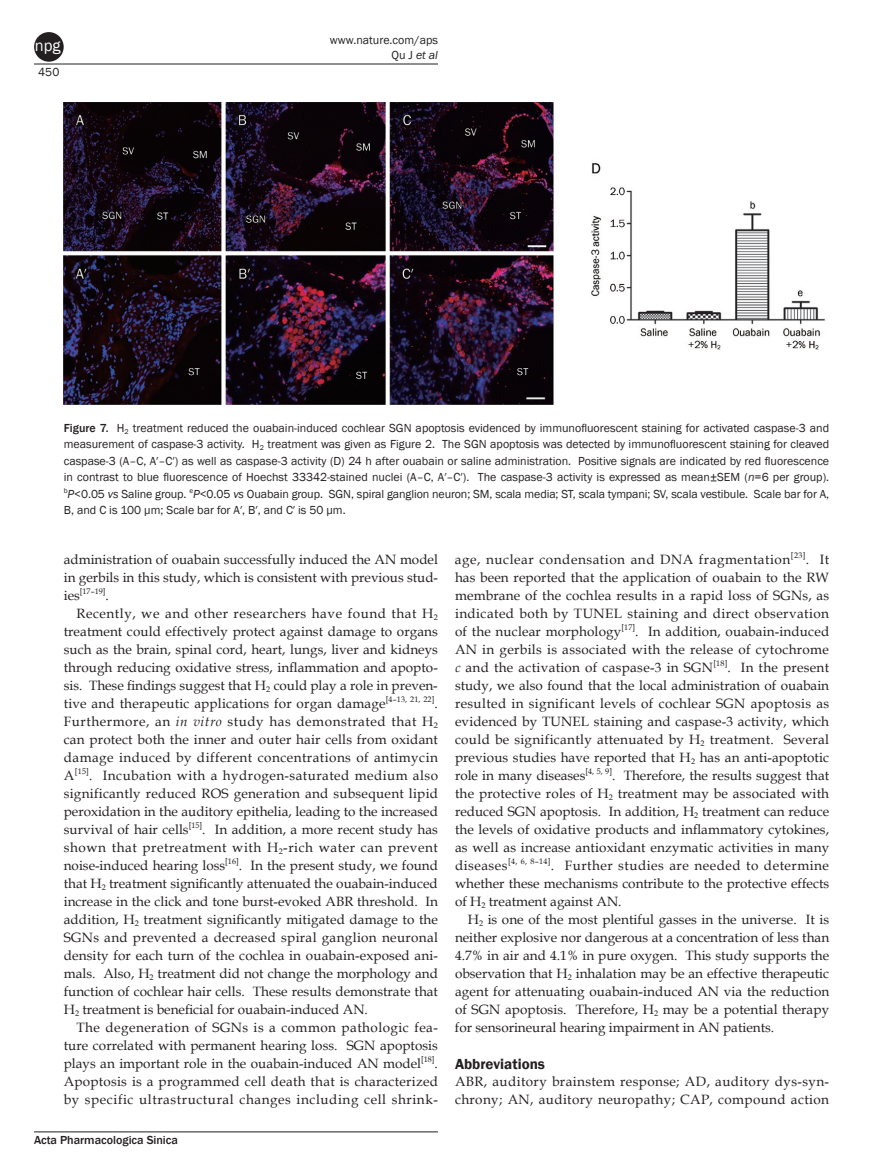
<style>
.page{position:relative;width:893px;height:1170px;background:#fff}
.page>*{position:absolute;margin:0;border:0;box-sizing:border-box;transform-origin:0 0}
.t1{font:16.5px "Franklin Gothic";color:#fff}
.t2{font:600 15px "Franklin Gothic";color:#231f20}
.t3{font:13.5px/18px "Book Antiqua";color:#231f20;text-align:justify}
.t4{font:13.5px/18px "Book Antiqua 2";letter-spacing:.01em;color:#231f20}
.t5{font:13.5px/18px "Book Antiqua";letter-spacing:.025em;color:#231f20}
.t6{font:13.5px "Book Antiqua";letter-spacing:.035em;color:#231f20}
.t7{font:13.5px "Book Antiqua 2";letter-spacing:.03em;color:#231f20}
.t8{font:12px/16.5px "Franklin Gothic Book 2";color:#231f20;text-align:justify}
.t9{font:12px/15px "Franklin Gothic";letter-spacing:-.005em;color:#231f20;text-align:right}
.t10{font:12px "Franklin Gothic Medium 2";color:#231f20}
.t11{font:8.1px "Book Antiqua";color:#231f20}
.s1{font-style:italic}
.s2{font-family:"Franklin Gothic Medium 2"}
.s3{font-family:"Franklin Gothic"}
.s4{font-family:"Franklin Gothic";font-style:italic}
.s5{font-family:"Book Antiqua"}
.s6{font-size:13.5px}
.s7{font-family:"Book Antiqua 2"}
.s8{font-family:"Book Antiqua";font-style:italic}
</style>
<div class="page">
<hr style="left:34px;top:64px;width:404px;height:1px;background:#231f20">
<hr style="left:34px;top:1131px;width:404px;height:1px;background:#231f20">
<div style="left:34px;top:32px;width:30px;height:30px;background:#231f20;border-radius:50%"></div>
<img style="left:64px;top:102px;width:761px;height:302px">
<p class="t1" style="left:35px;top:35px;width:27px">npg</p>
<p class="t9" style="left:38px;top:65px;width:23px">450</p>
<p class="t9" style="left:330px;top:32px;width:110px">www.nature.com/aps<br>Qu J <span class="s1">et al</span></p>
<p class="t8" style="left:64px;top:419px;width:767px"><span class="s2">Figure 7.</span> <span class="s3">H</span><sub>2</sub> treatment reduced the ouabain-induced cochlear SGN apoptosis evidenced by immunofluorescent staining for activated caspase-3 and <span class="s3">measurement of caspase-3 activity. H</span><sub>2</sub> treatment was given as Figure 2. The SGN apoptosis was detected by immunofluorescent staining for cleaved caspase-3 (A–C, A′–C′) as well as caspase-3 activity (D) 24 h after ouabain or saline administration. Positive signals are indicated by red fluorescence in contrast to blue fluorescence of Hoechst 33342-stained nuclei (A–C, A′–C′). The caspase-3 activity is expressed as mean±SEM (<span class="s4">n</span><span class="s3">=6 per group).</span></p>
<p class="t9" style="left:64px;top:486px;width:767px"><sup>b</sup><span class="s1">P</span>&lt;0.05 <span class="s1">vs</span> Saline group. <sup>e</sup><span class="s1">P</span>&lt;0.05 <span class="s1">vs</span> Ouabain group. SGN, spiral ganglion neuron; SM, scala media; ST, scala tympani; SV, scala vestibule. Scale bar for A,</p>
<p class="t8" style="left:64px;top:502px;width:283px">B, and C is 100 μm; Scale bar for A′, B′, and C′ is 50 μm.</p>
<p class="t3" style="left:64px;top:550px;width:376px">administration of ouabain successfully induced the AN model</p>
<p class="t4" style="left:64px;top:568px;width:376px">in gerbils in this study, which is consistent with previous stud<span class="s5">-</span></p>
<p class="t11" style="left:64px;top:585px;width:47px"><span class="s6">ies</span>[17–19]<span class="s6">.</span></p>
<p class="t4" style="left:64px;top:604px;width:376px;text-align:justify;text-indent:13px">Recently, we and other researchers have found that H<sub>2 </sub>treatment could effectively protect against damage to organs such as the brain, spinal cord, heart, lungs, liver and kidneys through reducing oxidative stress, inflammation and apopto&shy;sis. These findings suggest that H<sub>2</sub> could play a role in preven&shy;tive and therapeutic applications for organ damage<sup>[4–13,</sup> <sup>21,</sup> <sup>22]</sup><span class="s5">.</span></p>
<p class="t3" style="left:64px;top:712px;width:376px">Furthermore, an <span class="s1">in vitro</span> study has demonstrated that H<sub>2 </sub>can protect both the inner and outer hair cells from oxidant damage induced by different concentrations of antimycin A<sup>[15]</sup>. Incubation with a hydrogen-saturated medium also significantly reduced ROS generation and subsequent lipid peroxidation in the auditory epithelia, leading to the increased <span class="s7">survival of hair cells</span><sup>[15]</sup>. In addition, a more recent study has shown that pretreatment with H<sub>2</sub><span class="s7">-rich water can prevent </span>noise-induced hearing loss<sup>[16]</sup>. In the present study, we found</p>
<p class="t4" style="left:64px;top:874px;width:376px;text-align:justify"><span class="s5">that H</span><sub>2</sub> treatment significantly attenuated the ouabain-induced increase in the click and tone burst-evoked ABR threshold. In <span class="s5">addition, H</span><sub>2</sub> treatment significantly mitigated damage to the SGNs and prevented a decreased spiral ganglion neuronal</p>
<p class="t3" style="left:64px;top:946px;width:376px">density for each turn of the cochlea in ouabain-exposed ani&shy;mals. Also, H<sub>2</sub> treatment did not change the morphology and function of cochlear hair cells. These results demonstrate that</p>
<p class="t4" style="left:64px;top:1000px;width:306px"><span class="s5">H</span><sub>2</sub> treatment is beneficial for ouabain-induced AN.</p>
<p class="t3" style="left:64px;top:1018px;width:376px;text-indent:13px">The degeneration of SGNs is a common pathologic fea&shy;ture correlated with permanent hearing loss. SGN apoptosis plays an important role in the ouabain-induced AN model<sup>[18]</sup>.<br>Apoptosis is a programmed cell death that is characterized by specific ultrastructural changes including cell shrink-</p>
<p class="t10" style="left:34px;top:1132px;width:145px">Acta Pharmacologica Sinica</p>
<p class="t3" style="left:455px;top:550px;width:376px">age, nuclear condensation and DNA fragmentation<sup>[23]</sup>. It has been reported that the application of ouabain to the RW membrane of the cochlea results in a rapid loss of SGNs, as</p>
<p class="t7" style="left:455px;top:604px;width:376px">indicated both by TUNEL staining and direct observation</p>
<p class="t5" style="left:455px;top:622px;width:376px">of the nuclear morphology<sup>[17]</sup>. In addition, ouabain-induced<br>AN in gerbils is associated with the release of cytochrome</p>
<p class="t4" style="left:455px;top:658px;width:376px"><span class="s8">c</span> and the activation of caspase-3 in SGN<sup>[18]</sup><span class="s5">. In the present</span></p>
<p class="t3" style="left:455px;top:676px;width:376px">study, we also found that the local administration of ouabain</p>
<p class="t4" style="left:455px;top:694px;width:376px">resulted in significant levels of cochlear SGN apoptosis as evidenced by TUNEL staining and caspase-3 activity, which</p>
<p class="t5" style="left:455px;top:730px;width:376px">could be significantly attenuated by H<sub>2</sub> <span class="s7">treatment. Several</span></p>
<p class="t4" style="left:455px;top:748px;width:376px">previous studies have reported that H<sub>2</sub> <span class="s5">has an anti-apoptotic</span></p>
<p class="t3" style="left:455px;top:766px;width:376px">role in many diseases<sup>[4,</sup> <sup>5,</sup> <sup>9]</sup>. Therefore, the results suggest that <span class="s7">the protective roles of H</span><sub>2</sub> treatment may be associated with reduced SGN apoptosis. In addition, H<sub>2</sub> treatment can reduce</p>
<p class="t4" style="left:455px;top:820px;width:376px">the levels of oxidative products and inflammatory cytokines, as well as increase antioxidant enzymatic activities in many</p>
<p class="t6" style="left:455px;top:856px;width:376px">diseases<sup>[4,</sup> <sup>6,</sup> <sup>8–14]</sup>. Further studies are needed to determine</p>
<p class="t4" style="left:455px;top:874px;width:376px">whether these mechanisms contribute to the protective effects</p>
<p class="t3" style="left:455px;top:892px;width:168px">of H<sub>2</sub> treatment against AN.</p>
<p class="t4" style="left:455px;top:910px;width:376px;text-align:right"><span class="s5">H</span><sub>2</sub> is one of the most plentiful gasses in the universe. It is neither explosive nor dangerous at a concentration of less than</p>
<p class="t3" style="left:455px;top:946px;width:376px">4.7% in air and 4.1% in pure oxygen. This study supports the</p>
<p class="t4" style="left:455px;top:964px;width:376px">observation that H<sub>2</sub> inhalation may be an effective therapeutic agent for attenuating ouabain-induced AN via the reduction</p>
<p class="t3" style="left:455px;top:1000px;width:376px">of SGN apoptosis. Therefore, H<sub>2</sub> may be a potential therapy for sensorineural hearing impairment in AN patients.</p>
<p class="t2" style="left:455px;top:1055px;width:92px">Abbreviations</p>
<p class="t4" style="left:455px;top:1072px;width:376px">ABR, auditory brainstem response; AD, auditory dys-syn&shy;chrony; AN, auditory neuropathy; CAP, compound action</p>
</div>
